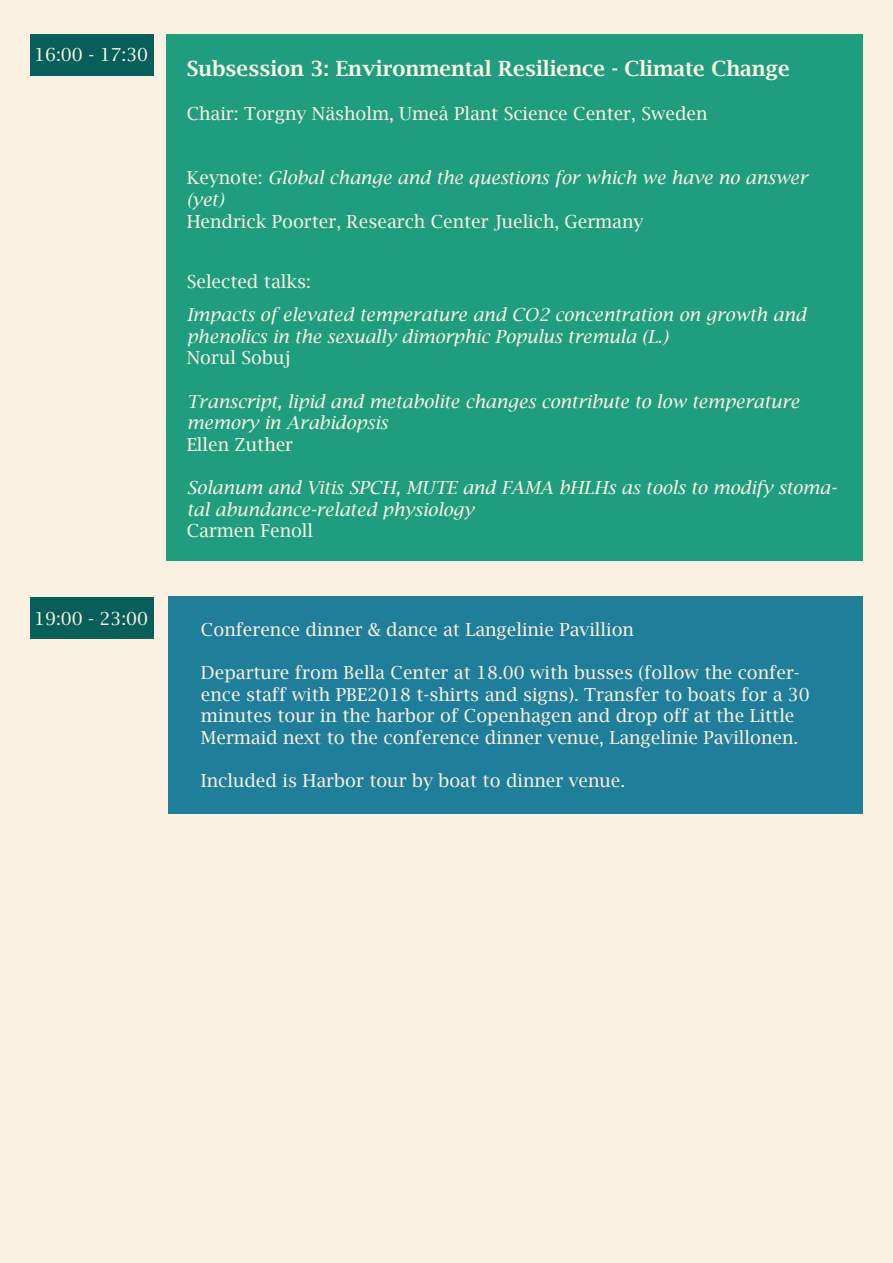
<style>
.page{position:relative;width:893px;height:1263px;background:#fbf1e2}
.page>*{position:absolute;margin:0;border:0;box-sizing:border-box;transform-origin:0 0}
.Event{font:600 21px "Lucida Bright";color:#fbf3e4}
.Event-2{font:italic 18px/21.6px "Lucida Bright";color:#fbf3e4}
.Event-3{font:18px/21.6px "Lucida Bright";color:#fbf1e2}
.Event-4{font:18px "Lucida Bright";color:#fbf3e4}
.Klokke{font:18px "Lucida Bright";color:#fbf1e2}
.s1{font-style:normal}
</style>
<div class="page">
<div style="left:30px;top:597px;width:124px;height:42px;background:#066059"></div>
<div style="left:168px;top:596px;width:695px;height:217px;background:#1f7e9a"></div>
<div style="left:166px;top:34px;width:697px;height:527px;background:#1f9e7f"></div>
<div style="left:30px;top:34px;width:124px;height:42px;background:#066059"></div>
<p class="Klokke" style="left:34px;top:45px;width:115px">16:00 - 17:30</p>
<p class="Klokke" style="left:34px;top:609px;width:115px">19:00 - 23:00</p>
<p class="Event" style="left:187px;top:57px;width:605px">Subsession 3: Environmental Resilience - Climate Change</p>
<p class="Event-4" style="left:187px;top:103px;width:522px">Chair: Torgny Näsholm, Umeå Plant Science Center, Sweden</p>
<p class="Event-2" style="left:187px;top:167px;width:622px"><span class="s1">Keynote:</span> Global change and the questions for which we have no answer (yet)</p>
<p class="Event-4" style="left:187px;top:211px;width:458px">Hendrick Poorter, Research Center Juelich, Germany</p>
<p class="Event-4" style="left:187px;top:271px;width:126px">Selected talks:</p>
<p class="Event-2" style="left:187px;top:304px;width:621px">Impacts of elevated temperature and CO2 concentration on growth and phenolics in the sexually dimorphic Populus tremula (L.)</p>
<p class="Event-4" style="left:187px;top:348px;width:105px">Norul Sobuj</p>
<p class="Event-2" style="left:187px;top:390px;width:614px">Transcript, lipid and metabolite changes contribute to low temperature memory in Arabidopsis</p>
<p class="Event-4" style="left:187px;top:434px;width:108px">Ellen Zuther</p>
<p class="Event-2" style="left:187px;top:477px;width:652px">Solanum and Vitis SPCH, MUTE and FAMA bHLHs as tools to modify stoma&shy;tal abundance-related physiology</p>
<p class="Event-4" style="left:187px;top:521px;width:128px">Carmen Fenoll</p>
<p class="Event-3" style="left:201px;top:618px;width:434px">Conference dinner &amp; dance at Langelinie Pavillion</p>
<p class="Event-3" style="left:201px;top:662px;width:610px">Departure from Bella Center at 18.00 with busses (follow the confer&shy;ence staff with PBE2018 t-shirts and signs). Transfer to boats for a 30 minutes tour in the harbor of Copenhagen and drop off at the Little Mermaid next to the conference dinner venue, Langelinie Pavillonen.</p>
<p class="Event-3" style="left:201px;top:770px;width:426px">Included is Harbor tour by boat to dinner venue.</p>
</div>
